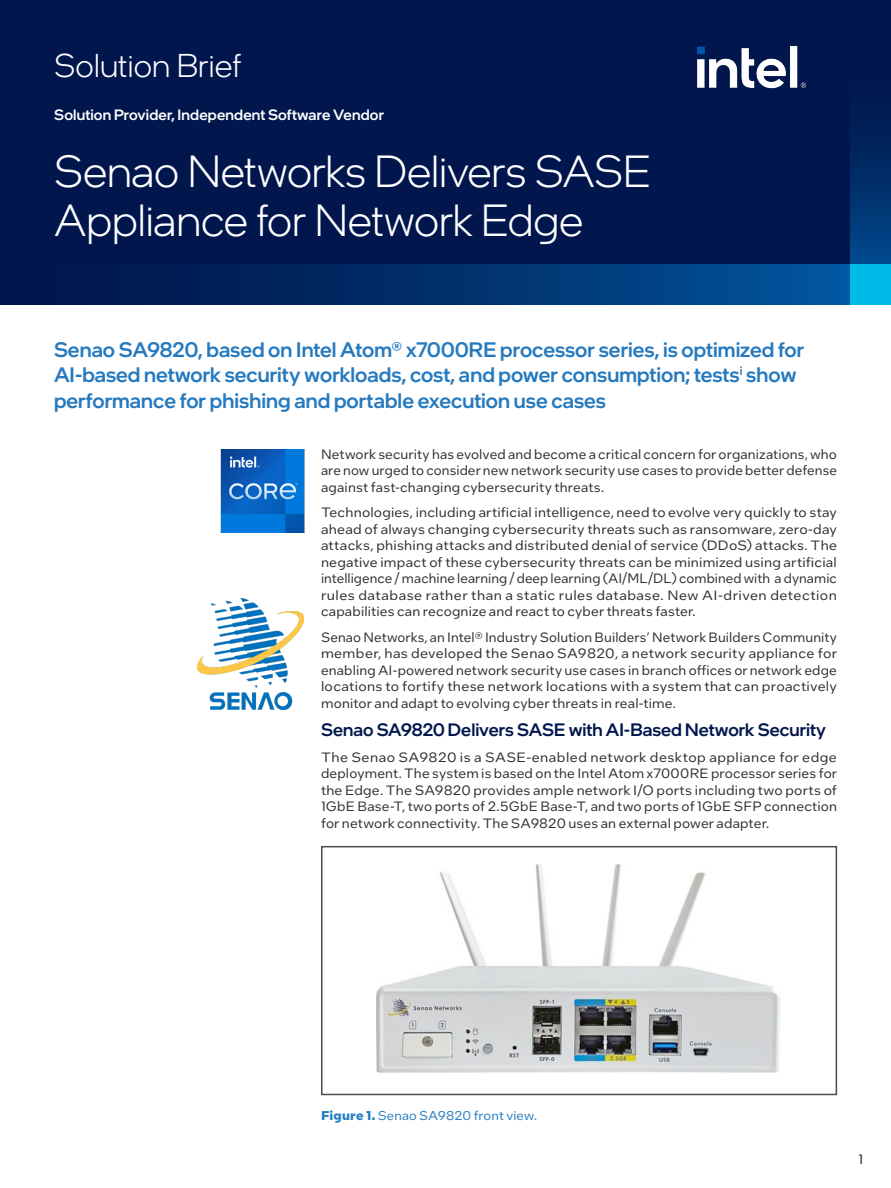
<style>
.page{position:relative;width:891px;height:1188px;background:#fff}
.page>*{position:absolute;margin:0;border:0;box-sizing:border-box;transform-origin:0 0}
.Main_Title{font:300 45px/49.5px "Intel One Display";letter-spacing:-.005em;color:#fff}
.PgTtlLft_-Page_Title_Left{font:300 33px "Intel One Display";color:#fff}
.ProdName_-_Product_Name{font:500 21px/25.2px "Intel One Display";color:#257abf}
.MainCopy___Caption{font:500 18px "Intel One Display";color:#00164d}
.Mini_Header{font:500 15px "Intel One Display";letter-spacing:.01em;color:#fff}
.MainCopy___Caption-2{font:13.5px/16.5px "Intel One Text";letter-spacing:.01em;color:#2d2f2e;text-align:justify}
.Table_of_Contents{font:13.5px "Intel One Text";color:#231f20}
.CopyHeaderBlue{font:12.75px "Intel One Text";letter-spacing:.01em;color:#267ec2}
.s1{font-weight:700}
</style>
<div class="page">
<div style="left:0;top:0;width:891px;height:305px;background:#00164d"></div>
<img style="left:376px;top:864px;width:404px;height:209px">
<div style="left:321px;top:846px;width:516px;height:249px;border:2px solid #4d4d4d"></div>
<img style="left:197px;top:599px;width:106px;height:110px">
<img style="left:220px;top:450px;width:85px;height:82px">
<div style="left:0;top:264px;width:891px;height:41px;background:linear-gradient(to right,#000f43,#01569e)"></div>
<svg style="left:850px;top:128px;width:41px;height:136px;background:#003370"></svg>
<div style="left:850px;top:264px;width:41px;height:41px;background:#00bbe8"></div>
<img style="left:697px;top:45px;width:110px;height:44px">
<p class="PgTtlLft_-Page_Title_Left" style="left:54px;top:45px;width:189px">Solution Brief</p>
<p class="Mini_Header" style="left:54px;top:105px;width:331px">Solution Provider, Independent Software Vendor</p>
<p class="Main_Title" style="left:54px;top:146px;width:598px">Senao Networks Delivers SASE<br>Appliance for Network Edge</p>
<p class="ProdName_-_Product_Name" style="left:54px;top:337px;width:752px">Senao SA9820, based on Intel Atom® x7000RE processor series, is optimized for<br>AI-based network security workloads, cost, and power consumption; tests<sup>i</sup> show performance for phishing and portable execution use cases</p>
<p class="MainCopy___Caption-2" style="left:321px;top:445px;width:518px">Network security has evolved and become a critical concern for organizations, who are now urged to consider new network security use cases to provide better defense against fast-changing cybersecurity threats.</p>
<p class="MainCopy___Caption-2" style="left:321px;top:504px;width:518px">Technologies, including artificial intelligence, need to evolve very quickly to stay ahead of always changing cybersecurity threats such as ransomware, zero-day attacks, phishing attacks and distributed denial of service (DDoS) attacks. The negative impact of these cybersecurity threats can be minimized using artificial intelligence / machine learning / deep learning (AI/ML/DL) combined with a dynamic rules database rather than a static rules database. New AI-driven detection capabilities can recognize and react to cyber threats faster.</p>
<p class="MainCopy___Caption-2" style="left:321px;top:628px;width:518px">Senao Networks, an Intel® Industry Solution Builders’ Network Builders Community member, has developed the Senao SA9820, a network security appliance for enabling AI-powered network security use cases in branch offices or network edge locations to fortify these network locations with a system that can proactively monitor and adapt to evolving cyber threats in real-time.</p>
<p class="MainCopy___Caption" style="left:321px;top:718px;width:507px">Senao SA9820 Delivers SASE with AI-Based Network Security</p>
<p class="MainCopy___Caption-2" style="left:321px;top:748px;width:518px">The Senao SA9820 is a SASE-enabled network desktop appliance for edge deployment. The system is based on the Intel Atom x7000RE processor series for the Edge. The SA9820 provides ample network I/O ports including two ports of 1GbE Base-T, two ports of 2.5GbE Base-T, and two ports of 1GbE SFP connection for network connectivity. The SA9820 uses an external power adapter.</p>
<p class="CopyHeaderBlue" style="left:321px;top:1107px;width:218px"><span class="s1">Figure 1.</span> Senao SA9820 front view.</p>
<p class="Table_of_Contents" style="left:858px;top:1150px;width:6px">1</p>
</div>
